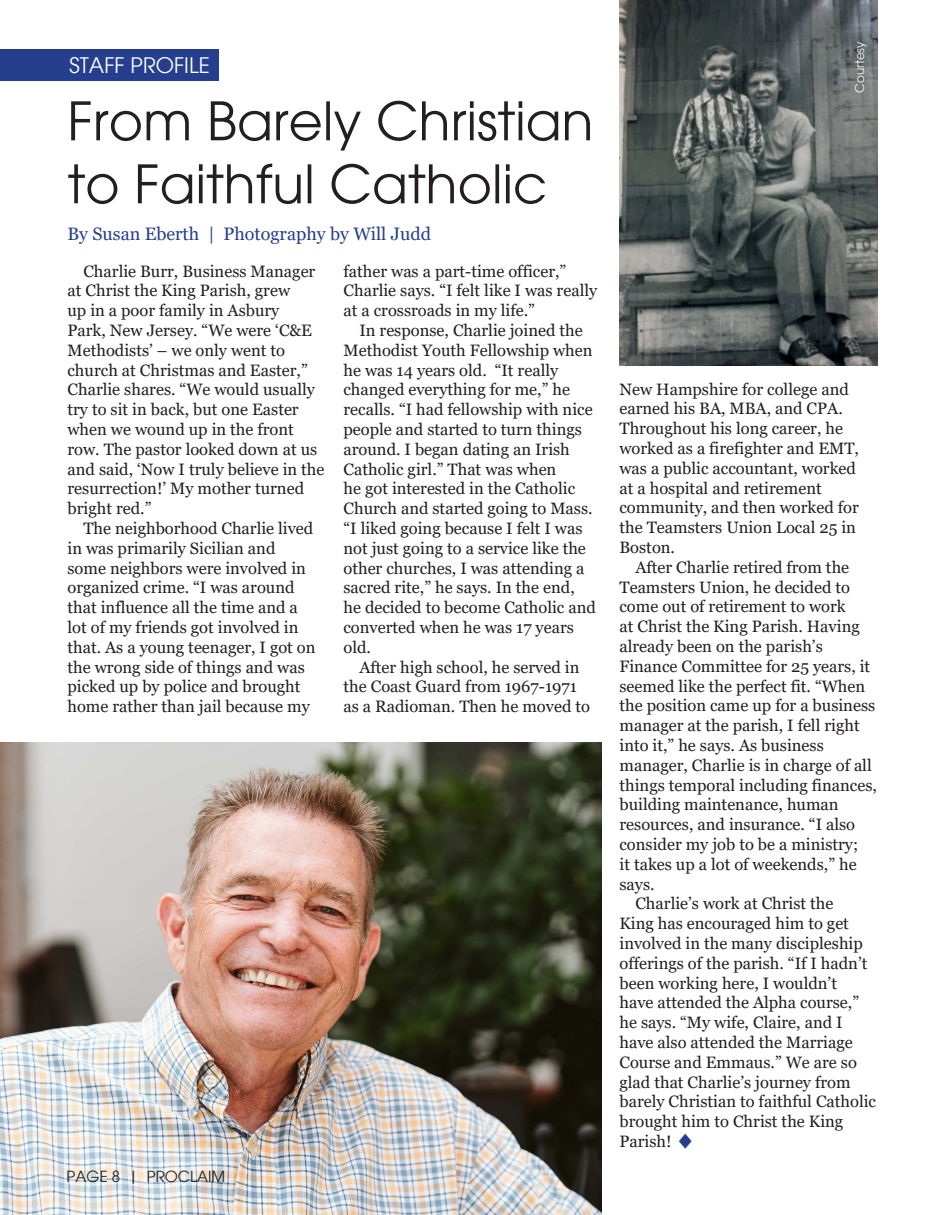
<style>
.page{position:relative;width:945px;height:1215px;background:#fff}
.page>*{position:absolute;margin:0;border:0;box-sizing:border-box;transform-origin:0 0}
.t1{font:52.5px "Avant Garde";color:#231f20}
.t2{font:21px "Avant Garde";color:#fff}
.t3{font:18px "Georgia";color:#253f8e}
.t4{font:16.5px/19.8px "Georgia";color:#231f20}
.t5{font:15px "Avant Garde";color:#231f20}
.t6{font:12px "Avant Garde";color:#fff}
.s1{color:#253f8e}
</style>
<div class="page">
<img style="left:0;top:742px;width:602px;height:473px">
<div style="left:0;top:50px;width:219px;height:31px;background:#253f8e"></div>
<img style="left:620px;top:0;width:258px;height:366px">
<p class="t2" style="left:70px;top:53px;width:142px">STAFF PROFILE</p>
<p class="t1" style="left:68px;top:89px;width:528px">From Barely Christian</p>
<p class="t1" style="left:68px;top:152px;width:481px">to Faithful Catholic</p>
<p class="t3" style="left:68px;top:223px;width:365px">By Susan Eberth | Photography by Will Judd</p>
<p class="t4" style="left:68px;top:261px;width:259px;text-indent:16px">Charlie Burr, Business Manager at Christ the King Parish, grew<br>up in a poor family in Asbury<br>Park, New Jersey. “We were ‘C&amp;E<br>Methodists’ – we only went to church at Christmas and Easter,”<br>Charlie shares. “We would usually try to sit in back, but one Easter when we wound up in the front row. The pastor looked down at us and said, ‘Now I truly believe in the resurrection!’ My mother turned bright red.”</p>
<p class="t4" style="left:68px;top:519px;width:250px;text-indent:16px">The neighborhood Charlie lived in was primarily Sicilian and some neighbors were involved in organized crime. “I was around that influence all the time and a lot of my friends got involved in that. As a young teenager, I got on the wrong side of things and was picked up by police and brought home rather than jail because my</p>
<p class="t4" style="left:344px;top:261px;width:255px">father was a part-time officer,”<br>Charlie says. “I felt like I was really at a crossroads in my life.”</p>
<p class="t4" style="left:344px;top:321px;width:254px;text-indent:16px">In response, Charlie joined the<br>Methodist Youth Fellowship when he was 14 years old. “It really changed everything for me,” he recalls. “I had fellowship with nice people and started to turn things around. I began dating an Irish<br>Catholic girl.” That was when<br>he got interested in the Catholic<br>Church and started going to Mass. “I liked going because I felt I was not just going to a service like the other churches, I was attending a sacred rite,” he says. In the end, he decided to become Catholic and converted when he was 17 years old.</p>
<p class="t4" style="left:344px;top:657px;width:248px;text-indent:16px">After high school, he served in the Coast Guard from 1967-1971 as a Radioman. Then he moved to</p>
<p class="t5" style="left:67px;top:1168px;width:160px">PAGE 8 | PROCLAIM</p>
<p class="t6" style="left:852px;top:93px;width:53px;rotate:-90deg">Courtesy</p>
<p class="t4" style="left:620px;top:379px;width:241px">New Hampshire for college and earned his BA, MBA, and CPA.<br>Throughout his long career, he worked as a firefighter and EMT, was a public accountant, worked at a hospital and retirement community, and then worked for the Teamsters Union Local 25 in<br>Boston.</p>
<p class="t4" style="left:620px;top:558px;width:259px;text-indent:16px">After Charlie retired from the<br>Teamsters Union, he decided to come out of retirement to work<br>at Christ the King Parish. Having already been on the parish’s<br>Finance Committee for 25 years, it seemed like the perfect fit. “When the position came up for a business manager at the parish, I fell right into it,” he says. As business manager, Charlie is in charge of all things temporal including finances, building maintenance, human resources, and insurance. “I also consider my job to be a ministry;<br>it takes up a lot of weekends,” he says.</p>
<p class="t4" style="left:620px;top:894px;width:258px;text-indent:16px">Charlie’s work at Christ the<br>King has encouraged him to get involved in the many discipleship offerings of the parish. “If I hadn’t been working here, I wouldn’t<br>have attended the Alpha course,” he says. “My wife, Claire, and I have also attended the Marriage<br>Course and Emmaus.” We are so glad that Charlie’s journey from barely Christian to faithful Catholic brought him to Christ the King<br>Parish! <span class="s1">♦</span></p>
</div>
